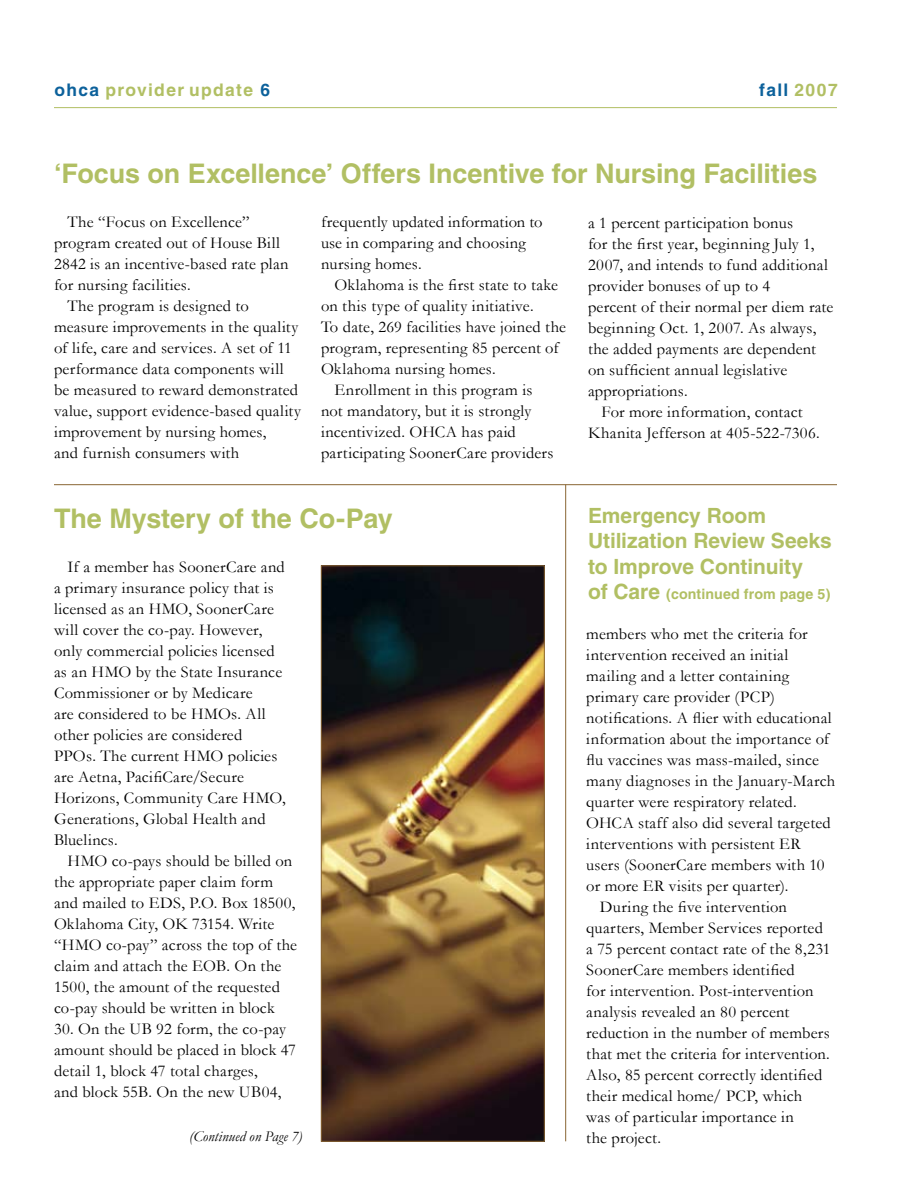
<style>
.page{position:relative;width:918px;height:1188px;background:#fff}
.page>*{position:absolute;margin:0;border:0;box-sizing:border-box;transform-origin:0 0}
.t1{font:700 27px "Helvetica";letter-spacing:-.005em;color:#b1bf63}
.t2{font:700 21px/25.2px "Helvetica";letter-spacing:-.005em;color:#b1bf63}
.t3{font:700 17.4px "Helvetica";letter-spacing:.075em;color:#b1bf63}
.t4{font:700 17.4px "Helvetica";letter-spacing:.075em;color:#0c619b}
.t5{font:16.5px/21px "Garamond";letter-spacing:.015em;color:#000}
.t6{font:italic 15px "Garamond";letter-spacing:.005em;color:#000}
.t7{font:700 14.25px "Helvetica";letter-spacing:.005em;color:#b1bf63}
.s1{color:#0c619b}
.s2{color:#b1bf63}
.s3{font-size:21px}
</style>
<div class="page">
<hr style="left:54px;top:107px;width:783px;height:1px;background:#b1bf63">
<img style="left:323px;top:568px;width:219px;height:572px">
<div style="left:321px;top:566px;width:223px;height:576px;border:1px solid #896533"></div>
<hr style="left:54px;top:484px;width:783px;height:1px;background:#896533">
<hr style="left:565px;top:485px;width:1px;height:656px;background:#896533">
<p class="t3" style="left:55px;top:80px;width:217px"><span class="s1">ohca</span> provider update <span class="s1">6</span></p>
<p class="t4" style="left:759px;top:80px;width:80px">fall <span class="s2">2007</span></p>
<h1 class="t1" style="left:54px;top:157px;width:765px">‘Focus on Excellence’ Offers Incentive for Nursing Facilities</h1>
<p class="t5" style="left:68px;top:211px;width:184px">The “Focus on Excellence”</p>
<p class="t5" style="left:54px;top:232px;width:228px">program created out of House Bill</p>
<p class="t5" style="left:54px;top:253px;width:236px">2842 is an incentive-based rate plan</p>
<p class="t5" style="left:54px;top:274px;width:138px">for nursing facilities.</p>
<p class="t5" style="left:68px;top:295px;width:183px">The program is designed to</p>
<p class="t5" style="left:54px;top:316px;width:246px">measure improvements in the quality</p>
<p class="t5" style="left:54px;top:337px;width:239px">of life, care and services. A set of 11</p>
<p class="t5" style="left:54px;top:358px;width:231px">performance data components will</p>
<p class="t5" style="left:54px;top:379px;width:246px">be measured to reward demonstrated</p>
<p class="t5" style="left:54px;top:400px;width:249px">value, support evidence-based quality</p>
<p class="t5" style="left:54px;top:421px;width:214px">improvement by nursing homes,</p>
<p class="t5" style="left:54px;top:442px;width:187px">and furnish consumers with</p>
<p class="t5" style="left:321px;top:211px;width:223px">frequently updated information to use in comparing and choosing nursing homes.</p>
<p class="t5" style="left:334px;top:274px;width:225px">Oklahoma is the first state to take</p>
<p class="t5" style="left:321px;top:295px;width:214px">on this type of quality initiative.</p>
<p class="t5" style="left:321px;top:316px;width:247px">To date, 269 facilities have joined the</p>
<p class="t5" style="left:321px;top:337px;width:239px">program, representing 85 percent of</p>
<p class="t5" style="left:321px;top:358px;width:176px">Oklahoma nursing homes.</p>
<p class="t5" style="left:334px;top:379px;width:199px">Enrollment in this program is</p>
<p class="t5" style="left:321px;top:400px;width:212px">not mandatory, but it is strongly</p>
<p class="t5" style="left:321px;top:421px;width:196px">incentivized. OHCA has paid</p>
<p class="t5" style="left:321px;top:442px;width:234px">participating SoonerCare providers</p>
<h1 class="t1" style="left:54px;top:502px;width:340px">The Mystery of the Co-Pay</h1>
<p class="t5" style="left:54px;top:556px;width:233px;text-indent:13px">If a member has SoonerCare and a primary insurance policy that is licensed as an HMO, SoonerCare will cover the co-pay. However, only commercial policies licensed as an HMO by the State Insurance<br>Commissioner or by Medicare<br>are considered to be HMOs. All other policies are considered<br>PPOs. The current HMO policies are Aetna, PacifiCare/Secure<br>Horizons, Community Care HMO,<br>Generations, Global Health and<br>Bluelincs.</p>
<p class="t5" style="left:54px;top:850px;width:245px;text-indent:13px">HMO co-pays should be billed on the appropriate paper claim form and mailed to EDS, P.O. Box 18500,<br>Oklahoma City, OK 73154. Write “HMO co-pay” across the top of the claim and attach the EOB. On the<br>1500, the amount of the requested co-pay should be written in block</p>
<p class="t5" style="left:54px;top:1018px;width:244px">30. On the UB 92 form, the co-pay amount should be placed in block 47 detail 1, block 47 total charges,<br>and block 55B. On the new UB04,</p>
<p class="t6" style="left:189px;top:1127px;width:115px">(Continued on Page 7)</p>
<p class="t5" style="left:588px;top:212px;width:207px">a 1 percent participation bonus</p>
<p class="t5" style="left:588px;top:233px;width:228px">for the first year, beginning July 1,</p>
<p class="t5" style="left:588px;top:254px;width:241px">2007, and intends to fund additional</p>
<p class="t5" style="left:588px;top:275px;width:184px">provider bonuses of up to 4</p>
<p class="t5" style="left:588px;top:296px;width:247px">percent of their normal per diem rate</p>
<p class="t5" style="left:588px;top:317px;width:230px">beginning Oct. 1, 2007. As always,</p>
<p class="t5" style="left:588px;top:338px;width:230px">the added payments are dependent</p>
<p class="t5" style="left:588px;top:359px;width:201px">on sufficient annual legislative</p>
<p class="t5" style="left:588px;top:380px;width:101px">appropriations.</p>
<p class="t5" style="left:602px;top:401px;width:203px">For more information, contact</p>
<p class="t5" style="left:588px;top:422px;width:233px">Khanita Jefferson at 405-522-7306.</p>
<p class="t2" style="left:588px;top:503px;width:245px">Emergency Room<br>Utilization Review Seeks to Improve Continuity</p>
<p class="t7" style="left:588px;top:585px;width:244px"><span class="s3">of Care</span> (continued from page 5)</p>
<p class="t5" style="left:586px;top:623px;width:223px">members who met the criteria for</p>
<p class="t5" style="left:586px;top:644px;width:203px">intervention received an initial</p>
<p class="t5" style="left:586px;top:665px;width:204px">mailing and a letter containing</p>
<p class="t5" style="left:586px;top:686px;width:190px">primary care provider (PCP)</p>
<p class="t5" style="left:586px;top:707px;width:247px">notifications. A flier with educational</p>
<p class="t5" style="left:586px;top:728px;width:245px">information about the importance of</p>
<p class="t5" style="left:586px;top:749px;width:234px">flu vaccines was mass-mailed, since</p>
<p class="t5" style="left:586px;top:770px;width:251px">many diagnoses in the January-March</p>
<p class="t5" style="left:586px;top:791px;width:212px">quarter were respiratory related.</p>
<p class="t5" style="left:586px;top:812px;width:246px">OHCA staff also did several targeted</p>
<p class="t5" style="left:586px;top:833px;width:216px">interventions with persistent ER</p>
<p class="t5" style="left:586px;top:854px;width:240px">users (SoonerCare members with 10</p>
<p class="t5" style="left:586px;top:875px;width:204px">or more ER visits per quarter).</p>
<p class="t5" style="left:600px;top:896px;width:189px">During the five intervention</p>
<p class="t5" style="left:586px;top:917px;width:238px">quarters, Member Services reported</p>
<p class="t5" style="left:586px;top:938px;width:246px">a 75 percent contact rate of the 8,231</p>
<p class="t5" style="left:586px;top:959px;width:210px">SoonerCare members identified</p>
<p class="t5" style="left:586px;top:980px;width:229px">for intervention. Post-intervention</p>
<p class="t5" style="left:586px;top:1001px;width:205px">analysis revealed an 80 percent</p>
<p class="t5" style="left:586px;top:1022px;width:245px">reduction in the number of members</p>
<p class="t5" style="left:586px;top:1043px;width:245px">that met the criteria for intervention.</p>
<p class="t5" style="left:586px;top:1064px;width:238px">Also, 85 percent correctly identified</p>
<p class="t5" style="left:586px;top:1085px;width:218px">their medical home/ PCP, which</p>
<p class="t5" style="left:586px;top:1106px;width:209px">was of particular importance in</p>
<p class="t5" style="left:586px;top:1127px;width:76px">the project.</p>
</div>
